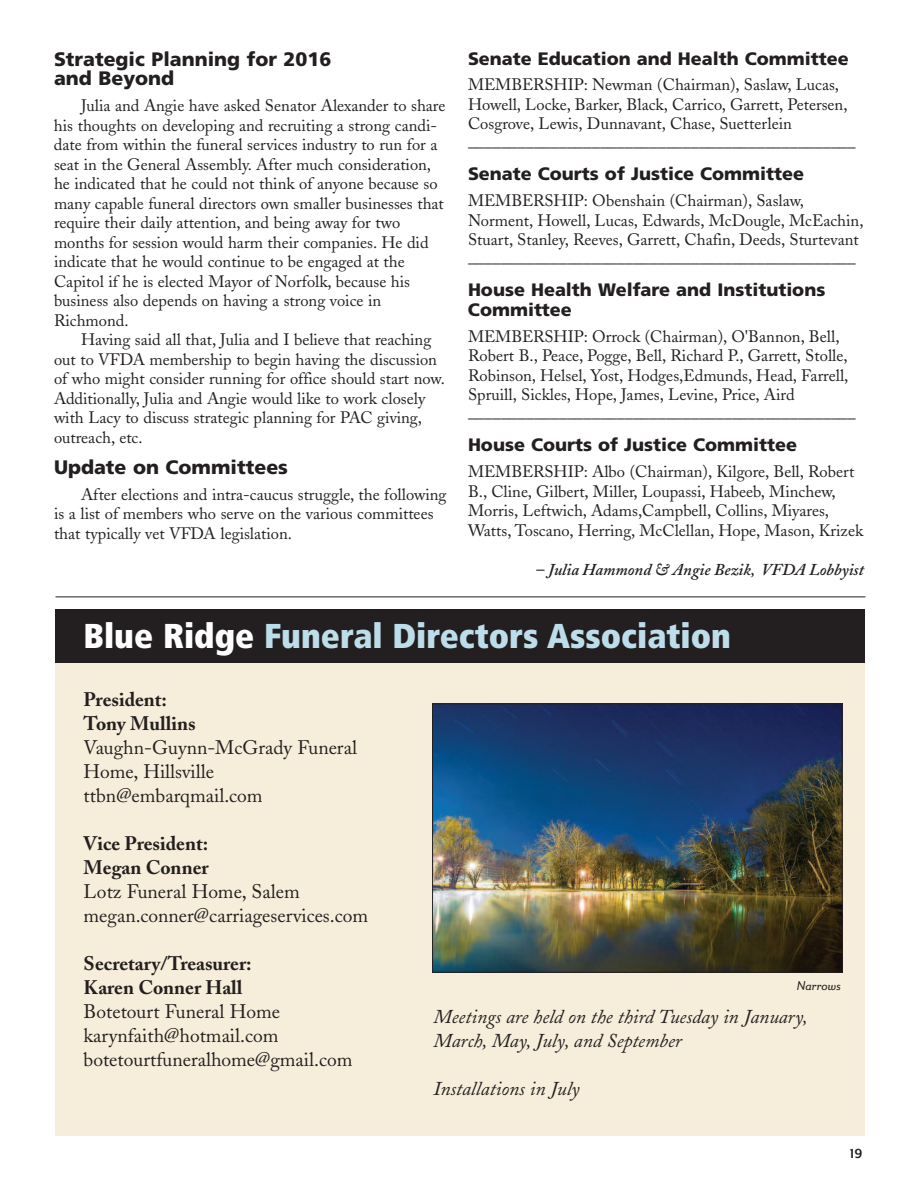
<style>
.page{position:relative;width:918px;height:1188px;background:#fff}
.page>*{position:absolute;margin:0;border:0;box-sizing:border-box;transform-origin:0 0}
.t1{font:900 condensed 34.5px "Frutiger";color:#bdddea}
.t2{font:19.5px/24px "Adobe Caslon";color:#231f20}
.t3{font:italic 19.5px/24px "Adobe Caslon";color:#231f20}
.t4{font:700 19.5px/24px "Adobe Caslon";color:#231f20}
.t5{font:900 19.5px/19.5px "Frutiger";color:#231f20}
.t6{font:900 18px/19.5px "Frutiger";color:#231f20}
.t7{font:16.5px/19.5px "Adobe Caslon";color:#231f20}
.t8{font:italic 600 16.5px "Adobe Caslon";color:#231f20}
.t9{font:15px "Mr Eaves San RI";color:#231f20}
.t10{font:15px "Mr Eaves San Alt B";color:#231f20}
.s1{color:#fff}
</style>
<div class="page">
<hr style="left:56px;top:597px;width:810px;height:1px;background:#231f20">
<div style="left:56px;top:609px;width:810px;height:527px;background:#f6eeda"></div>
<div style="left:56px;top:609px;width:810px;height:54px;background:#231f20"></div>
<img style="left:434px;top:706px;width:407px;height:265px">
<div style="left:432px;top:704px;width:411px;height:269px;border:1px solid #231f20"></div>
<p class="t5" style="left:54px;top:51px;width:279px">Strategic Planning for 2016 and Beyond</p>
<p class="t7" style="left:54px;top:98px;width:393px;text-indent:27px">Julia and Angie have asked Senator Alexander to share his thoughts on developing and recruiting a strong candi&shy;date from within the funeral services industry to run for a seat in the General Assembly. After much consideration, he indicated that he could not think of anyone because so many capable funeral directors own smaller businesses that require their daily attention, and being away for two months for session would harm their companies. He did indicate that he would continue to be engaged at the Capitol if he is elected Mayor of Norfolk, because his business also depends on having a strong voice in Richmond.</p>
<p class="t7" style="left:54px;top:332px;width:392px;text-indent:27px">Having said all that, Julia and I believe that reaching out to VFDA membership to begin having the discussion of who might consider running for office should start now.<br>Additionally, Julia and Angie would like to work closely with Lacy to discuss strategic planning for PAC giving, outreach, etc.</p>
<p class="t5" style="left:54px;top:459px;width:235px">Update on Committees</p>
<p class="t7" style="left:54px;top:487px;width:394px;text-indent:27px">After elections and intra-caucus struggle, the following is a list of members who serve on the various committees that typically vet VFDA legislation.</p>
<p class="t6" style="left:468px;top:50px;width:382px">Senate Education and Health Committee</p>
<p class="t7" style="left:468px;top:77px;width:381px">MEMBERSHIP: Newman (Chairman), Saslaw, Lucas,<br>Howell, Locke, Barker, Black, Carrico, Garrett, Petersen,<br>Cosgrove, Lewis, Dunnavant, Chase, Suetterlein</p>
<p class="t7" style="left:468px;top:140px;width:389px">–––––––––––––––––––––––––––––––––––––––––––––––</p>
<p class="t6" style="left:468px;top:166px;width:338px">Senate Courts of Justice Committee</p>
<p class="t7" style="left:468px;top:193px;width:397px">MEMBERSHIP: Obenshain (Chairman), Saslaw,<br>Norment, Howell, Lucas, Edwards, McDougle, McEachin,<br>Stuart, Stanley, Reeves, Garrett, Chafin, Deeds, Sturtevant</p>
<p class="t7" style="left:468px;top:256px;width:389px">–––––––––––––––––––––––––––––––––––––––––––––––</p>
<p class="t6" style="left:468px;top:282px;width:359px">House Health Welfare and Institutions<br>Committee</p>
<p class="t7" style="left:468px;top:328px;width:382px">MEMBERSHIP: Orrock (Chairman), O'Bannon, Bell, Robert B., Peace, Pogge, Bell, Richard P., Garrett, Stolle, Robinson, Helsel, Yost, Hodges,Edmunds, Head, Farrell, Spruill, Sickles, Hope, James, Levine, Price, Aird</p>
<p class="t7" style="left:468px;top:411px;width:389px">–––––––––––––––––––––––––––––––––––––––––––––––</p>
<p class="t6" style="left:468px;top:436px;width:331px">House Courts of Justice Committee</p>
<p class="t7" style="left:468px;top:464px;width:397px">MEMBERSHIP: Albo (Chairman), Kilgore, Bell, Robert B., Cline, Gilbert, Miller, Loupassi, Habeeb, Minchew, Morris, Leftwich, Adams,Campbell, Collins, Miyares, Watts, Toscano, Herring, McClellan, Hope, Mason, Krizek</p>
<p class="t8" style="left:536px;top:564px;width:330px">– Julia Hammond &amp; Angie Bezik, VFDA Lobbyist</p>
<h1 class="t1" style="left:84px;top:623px;width:649px"><span class="s1">Blue Ridge</span> Funeral Directors Association</h1>
<p class="t4" style="left:84px;top:690px;width:114px">President:<br>Tony Mullins</p>
<p class="t2" style="left:84px;top:738px;width:275px">Vaughn-Guynn-McGrady Funeral<br>Home, Hillsville ttbn@embarqmail.com</p>
<p class="t4" style="left:84px;top:834px;width:127px">Vice President:<br>Megan Conner</p>
<p class="t2" style="left:84px;top:882px;width:286px">Lotz Funeral Home, Salem megan.conner@carriageservices.com</p>
<p class="t4" style="left:84px;top:954px;width:170px">Secretary/Treasurer:<br>Karen Conner Hall</p>
<p class="t2" style="left:84px;top:1002px;width:270px">Botetourt Funeral Home karynfaith@hotmail.com botetourtfuneralhome@gmail.com</p>
<p class="t3" style="left:433px;top:1007px;width:376px">Meetings are held on the third Tuesday in January,<br>March, May, July, and September</p>
<p class="t3" style="left:433px;top:1079px;width:148px">Installations in July</p>
<p class="t9" style="left:797px;top:976px;width:46px">Narrows</p>
<p class="t10" style="left:850px;top:1144px;width:14px">19</p>
</div>
